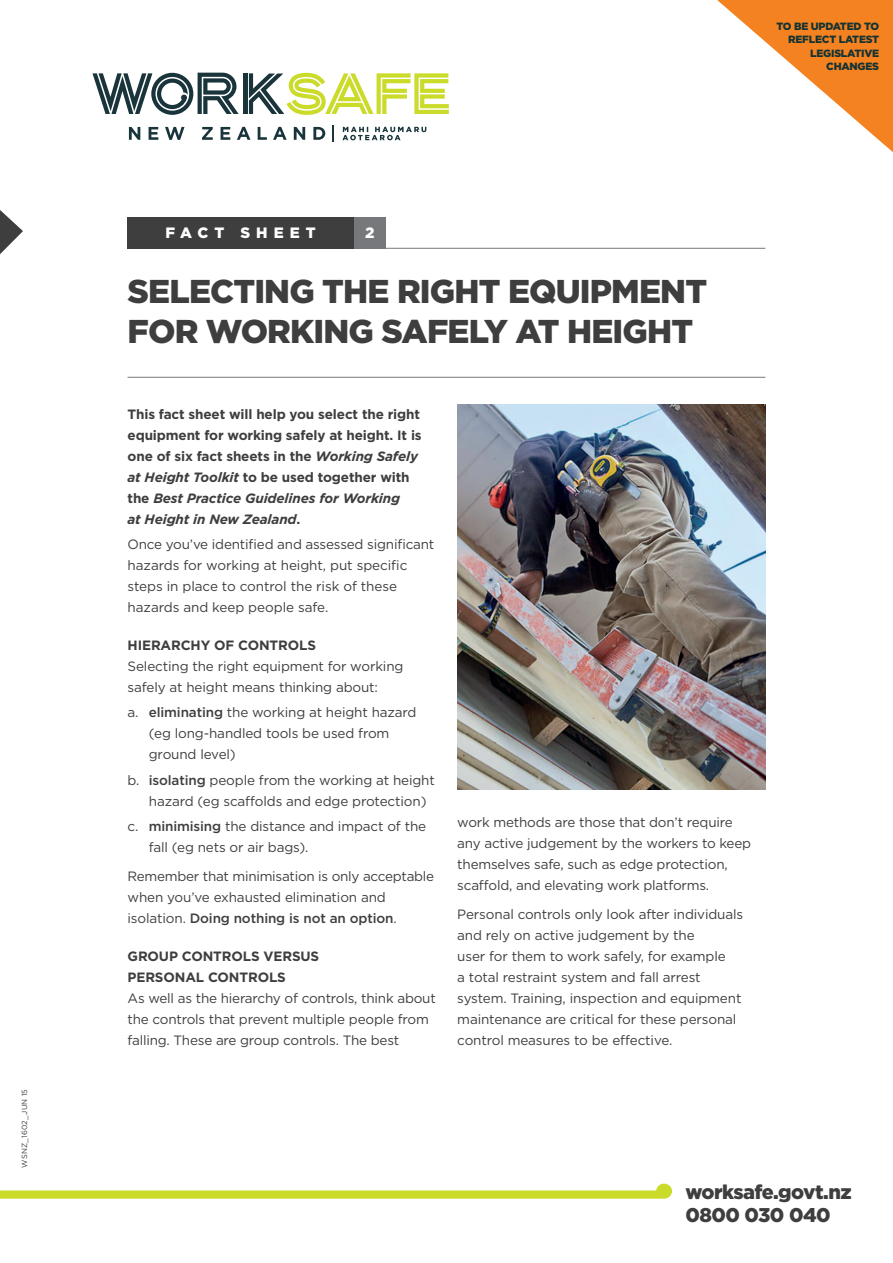
<style>
.page{position:relative;width:893px;height:1263px;background:#fff}
.page>*{position:absolute;margin:0;border:0;box-sizing:border-box;transform-origin:0 0}
.t1{font:900 33px/39.6px "Gotham";letter-spacing:-.025em;color:#3e3e3f}
.t2{font:900 19.95px/23px "Gotham";letter-spacing:-.025em;color:#3e3e3f}
.t3{font:900 15px "Gotham";letter-spacing:.4em;color:#fff}
.body{font:13.5px/21px "Gotham";letter-spacing:-.015em;color:#3e3e3f}
.intro{font:700 13.5px/21px "Gotham";letter-spacing:-.01em;color:#3e3e3f}
.bullet{font:13.5px/21px "Gotham";letter-spacing:-.01em;color:#3e3e3f}
.body_before_bullet{font:13.5px/21px "Gotham";letter-spacing:-.01em;color:#3e3e3f}
.bullet_last{font:13.5px/21px "Gotham";letter-spacing:-.01em;color:#3e3e3f}
.date{font:900 10.5px/13.5px "Gotham";letter-spacing:-.02em;color:#153333;text-align:right}
.side_code{font:7.5px "Gotham";letter-spacing:.025em;color:#3e3e3f}
.s1{font-style:italic}
.s2{font-weight:500}
</style>
<div class="page">
<hr style="left:128px;top:248px;width:637px;height:1px;background:#76787b">
<svg style="left:0;top:210px;width:23px;height:44px"></svg>
<div style="left:127px;top:217px;width:227px;height:32px;background:#3e3e3f"></div>
<div style="left:354px;top:217px;width:32px;height:32px;background:#76787b"></div>
<div style="left:656px;top:1183px;width:16px;height:16px;background:#cadb2a;border-radius:8px"></div>
<hr style="left:243px;top:73px;width:4px;height:41px;background:#19343a">
<svg style="left:249px;top:73px;width:200px;height:42px"></svg>
<svg style="left:92px;top:73px;width:147px;height:42px"></svg>
<svg style="left:332px;top:125px;width:2px;height:17px"></svg>
<svg style="left:129px;top:127px;width:196px;height:13px"></svg>
<svg style="left:342px;top:127px;width:84px;height:13px"></svg>
<img style="left:457px;top:404px;width:308px;height:386px">
<hr style="left:128px;top:377px;width:637px;height:1px;background:#76787b">
<svg style="left:717px;top:0;width:176px;height:152px"></svg>
<p class="side_code" style="left:20px;top:1168px;width:80px;rotate:-90deg">WSNZ_1602_JUN 15</p>
<p class="date" style="left:776px;top:19px;width:104px">TO BE UPDATED TO<br>REFLECT LATEST<br>LEGISLATIVE<br>CHANGES</p>
<p class="t3" style="left:166px;top:222px;width:151px">FACT SHEET</p>
<p class="t3" style="left:365px;top:222px;width:11px">2</p>
<h1 class="t1" style="left:128px;top:271px;width:581px">SELECTING THE RIGHT EQUIPMENT<br>FOR WORKING SAFELY AT HEIGHT</h1>
<p class="intro" style="left:128px;top:403px;width:296px">This fact sheet will help you select the right equipment for working safely at height. It is one of six fact sheets in the <span class="s1">Working Safely at Height Toolkit</span> to be used together with the <span class="s1">Best Practice Guidelines for Working<br>at Height in New Zealand</span>.</p>
<p class="body" style="left:128px;top:533px;width:308px">Once you’ve identified and assessed significant hazards for working at height, put specific steps in place to control the risk of these hazards and keep people safe.</p>
<h2 class="intro" style="left:128px;top:635px;width:190px">HIERARCHY OF CONTROLS</h2>
<p class="body_before_bullet" style="left:128px;top:655px;width:277px">Selecting the right equipment for working safely at height means thinking about:</p>
<p class="bullet" style="left:149px;top:702px;width:269px;text-indent:-21px">a. <span class="s2">eliminating</span> the working at height hazard (eg long-handled tools be used from ground level)</p>
<p class="bullet" style="left:149px;top:769px;width:288px;text-indent:-21px">b. <span class="s2">isolating</span> people from the working at height hazard (eg scaffolds and edge protection)</p>
<p class="bullet_last" style="left:149px;top:815px;width:279px;text-indent:-21px">c. <span class="s2">minimising</span> the distance and impact of the fall (eg nets or air bags).</p>
<p class="body" style="left:128px;top:866px;width:308px">Remember that minimisation is only acceptable when you’ve exhausted elimination and isolation. <span class="s2">Doing nothing is not an option</span>.</p>
<h2 class="intro" style="left:128px;top:946px;width:193px">GROUP CONTROLS VERSUS<br>PERSONAL CONTROLS</h2>
<p class="body" style="left:128px;top:988px;width:310px">As well as the hierarchy of controls, think about the controls that prevent multiple people from falling. These are group controls. The best</p>
<p class="body" style="left:457px;top:811px;width:295px">work methods are those that don’t require any active judgement by the workers to keep themselves safe, such as edge protection, scaffold, and elevating work platforms.</p>
<p class="body" style="left:457px;top:904px;width:287px">Personal controls only look after individuals and rely on active judgement by the<br>user for them to work safely, for example<br>a total restraint system and fall arrest system. Training, inspection and equipment maintenance are critical for these personal control measures to be effective.</p>
<h2 class="t2" style="left:685px;top:1180px;width:168px">worksafe.govt.nz<br>0800 030 040</h2>
</div>
